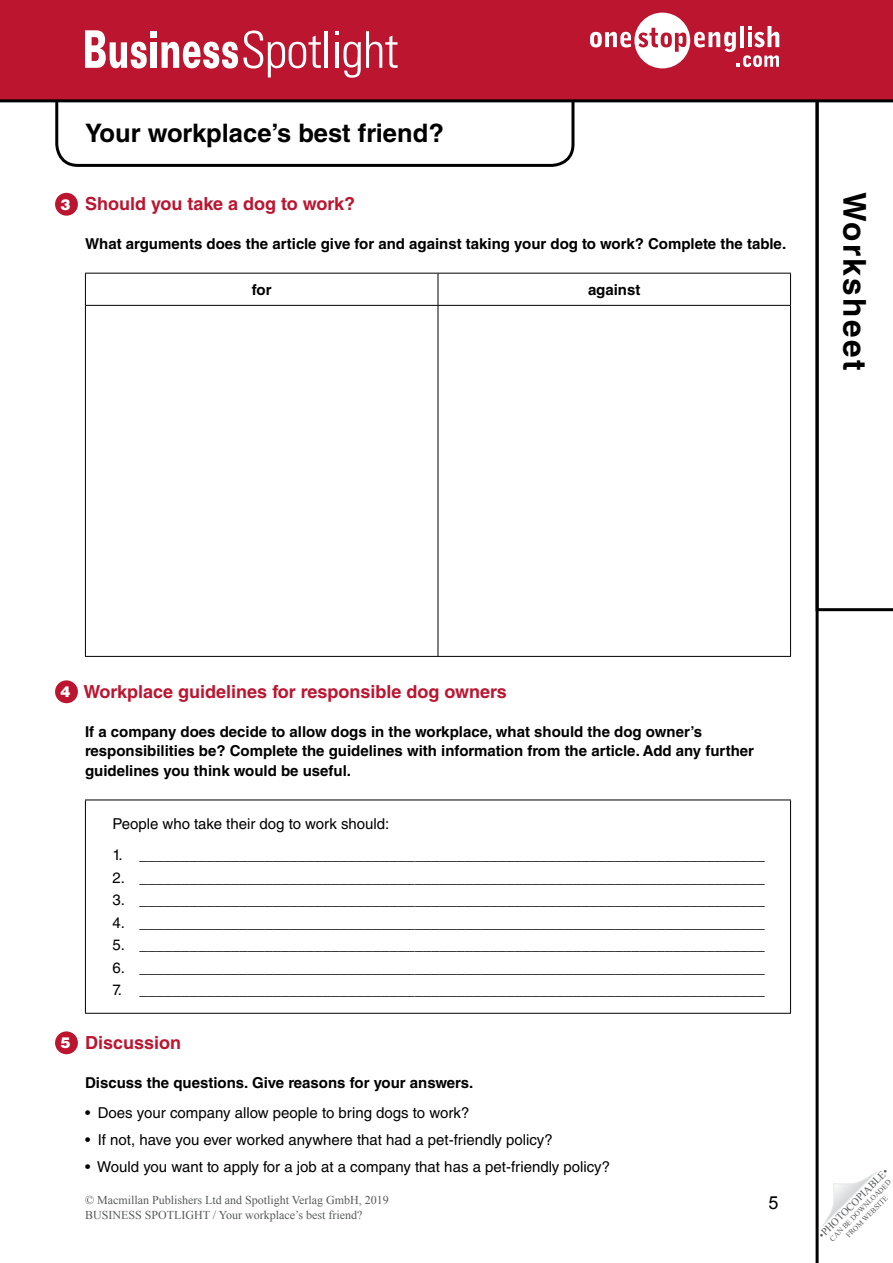
<style>
.page{position:relative;width:893px;height:1263px;background:#fff}
.page>*{position:absolute;margin:0;border:0;box-sizing:border-box;transform-origin:0 0}
.t1{font:700 31.5px "Helvetica LT Std";letter-spacing:.08em;color:#000}
.TN_-_Lesson_title{font:700 25.5px "Helvetica LT Std";color:#000}
.WS_-_Red_titles{font:700 18px "Helvetica LT Std";color:#bb152f}
.TN_-_Red_titles{font:700 18px "Helvetica LT Std";color:#bb152f}
.t2{font:18px "Arial";color:#000}
.WS_-_Box_NL{font:15px "Helvetica LT Std";color:#000}
.WS_-_Rubric{font:700 15px/19.5px "Helvetica LT Std";color:#000}
.WS_-_Table_Head{font:700 15px "Helvetica LT Std";color:#000}
.t3{font:900 15px "Helvetica LT Std";color:#fff}
.t4{font:12px/14.4px "Times New Roman";color:#58595b}
.t5{font:10.5px "Times New Roman";color:#58595b}
.t6{font:7.5px/9px "Times New Roman";color:#58595b;text-align:center}
</style>
<div class="page">
<svg style="left:822px;top:1171px;width:55px;height:55px"></svg>
<svg style="left:819px;top:102px;width:74px;height:509px"></svg>
<hr style="left:816px;top:99px;width:3px;height:1164px;background:#000">
<svg style="left:55px;top:102px;width:519px;height:65px"></svg>
<div style="left:0;top:0;width:893px;height:101px;background:#bb152f"></div>
<hr style="left:0;top:99px;width:893px;height:3px;background:#000">
<svg style="left:590px;top:13px;width:189px;height:55px"></svg>
<svg style="left:85px;top:30px;width:62px;height:39px"></svg>
<div style="left:150px;top:31px;width:7px;height:7px;background:#fff"></div>
<div style="left:151px;top:42px;width:6px;height:26px;background:#fff"></div>
<svg style="left:161px;top:31px;width:160px;height:46px"></svg>
<hr style="left:325px;top:31px;width:3px;height:37px;background:#fff">
<svg style="left:335px;top:31px;width:63px;height:47px"></svg>
<hr style="left:85px;top:273px;width:353px;height:1px;background:#000">
<hr style="left:85px;top:274px;width:1px;height:31px;background:#000">
<hr style="left:438px;top:273px;width:353px;height:1px;background:#000">
<hr style="left:438px;top:274px;width:1px;height:31px;background:#000">
<hr style="left:790px;top:274px;width:1px;height:31px;background:#000">
<hr style="left:85px;top:305px;width:353px;height:1px;background:#000">
<hr style="left:85px;top:306px;width:1px;height:350px;background:#000">
<hr style="left:438px;top:305px;width:353px;height:1px;background:#000">
<hr style="left:438px;top:306px;width:1px;height:350px;background:#000">
<hr style="left:790px;top:306px;width:1px;height:350px;background:#000">
<hr style="left:85px;top:656px;width:353px;height:1px;background:#000">
<hr style="left:438px;top:656px;width:353px;height:1px;background:#000">
<hr style="left:85px;top:800px;width:706px;height:1px;background:#000">
<hr style="left:85px;top:800px;width:1px;height:213px;background:#000">
<hr style="left:790px;top:800px;width:1px;height:213px;background:#000">
<hr style="left:85px;top:1013px;width:706px;height:1px;background:#000">
<div style="left:55px;top:193px;width:23px;height:23px;background:#bb152f;border-radius:50%"></div>
<div style="left:55px;top:680px;width:23px;height:23px;background:#bb152f;border-radius:50%"></div>
<div style="left:55px;top:1031px;width:23px;height:23px;background:#bb152f;border-radius:50%"></div>
<p class="TN_-_Lesson_title" style="left:85px;top:118px;width:360px">Your workplace’s best friend?</p>
<p class="t3" style="left:61px;top:194px;width:12px">3</p>
<p class="WS_-_Red_titles" style="left:85px;top:193px;width:272px">Should you take a dog to work?</p>
<p class="WS_-_Rubric" style="left:85px;top:234px;width:703px">What arguments does the article give for and against taking your dog to work? Complete the table.</p>
<p class="WS_-_Table_Head" style="left:252px;top:280px;width:21px">for</p>
<p class="WS_-_Table_Head" style="left:588px;top:280px;width:54px">against</p>
<h1 class="t1" style="left:874px;top:192px;width:180px;rotate:90deg">Worksheet</h1>
<p class="t3" style="left:61px;top:682px;width:12px">4</p>
<p class="t3" style="left:61px;top:1033px;width:12px">5</p>
<p class="WS_-_Red_titles" style="left:84px;top:680px;width:425px">Workplace guidelines for responsible dog owners</p>
<p class="WS_-_Rubric" style="left:85px;top:721px;width:670px">If a company does decide to allow dogs in the workplace, what should the dog owner’s responsibilities be? Complete the guidelines with information from the article. Add any further guidelines you think would be useful.</p>
<p class="WS_-_Box_NL" style="left:112px;top:815px;width:279px">People who take their dog to work should:</p>
<p class="WS_-_Box_NL" style="left:112px;top:846px;width:654px">1. ___________________________________________________________________________</p>
<p class="WS_-_Box_NL" style="left:112px;top:869px;width:654px">2. ___________________________________________________________________________</p>
<p class="WS_-_Box_NL" style="left:112px;top:891px;width:654px">3. ___________________________________________________________________________</p>
<p class="WS_-_Box_NL" style="left:112px;top:914px;width:654px">4. ___________________________________________________________________________</p>
<p class="WS_-_Box_NL" style="left:112px;top:936px;width:654px">5. ___________________________________________________________________________</p>
<p class="WS_-_Box_NL" style="left:112px;top:959px;width:654px">6. ___________________________________________________________________________</p>
<p class="WS_-_Box_NL" style="left:112px;top:981px;width:654px">7. ___________________________________________________________________________</p>
<p class="TN_-_Red_titles" style="left:85px;top:1031px;width:98px">Discussion</p>
<p class="WS_-_Rubric" style="left:85px;top:1072px;width:390px">Discuss the questions. Give reasons for your answers.</p>
<p class="WS_-_Box_NL" style="left:85px;top:1104px;width:386px">• Does your company allow people to bring dogs to work?</p>
<p class="WS_-_Box_NL" style="left:85px;top:1131px;width:469px">• If not, have you ever worked anywhere that had a pet-friendly policy?</p>
<p class="WS_-_Box_NL" style="left:85px;top:1158px;width:526px">• Would you want to apply for a job at a company that has a pet-friendly policy?</p>
<p class="t4" style="left:85px;top:1193px;width:305px">© Macmillan Publishers Ltd and Spotlight Verlag GmbH, 2019<br>BUSINESS SPOTLIGHT / Your workplace’s best friend?</p>
<p class="t2" style="left:769px;top:1191px;width:12px">5</p>
<p class="t5" style="left:815px;top:1231px;width:95px;rotate:-45deg">•PHOTOCOPIABLE•</p>
<p class="t6" style="left:828px;top:1236px;width:85px;rotate:-45deg">CAN BE DOWNLOADED<br>FROM WEBSITE</p>
</div>
